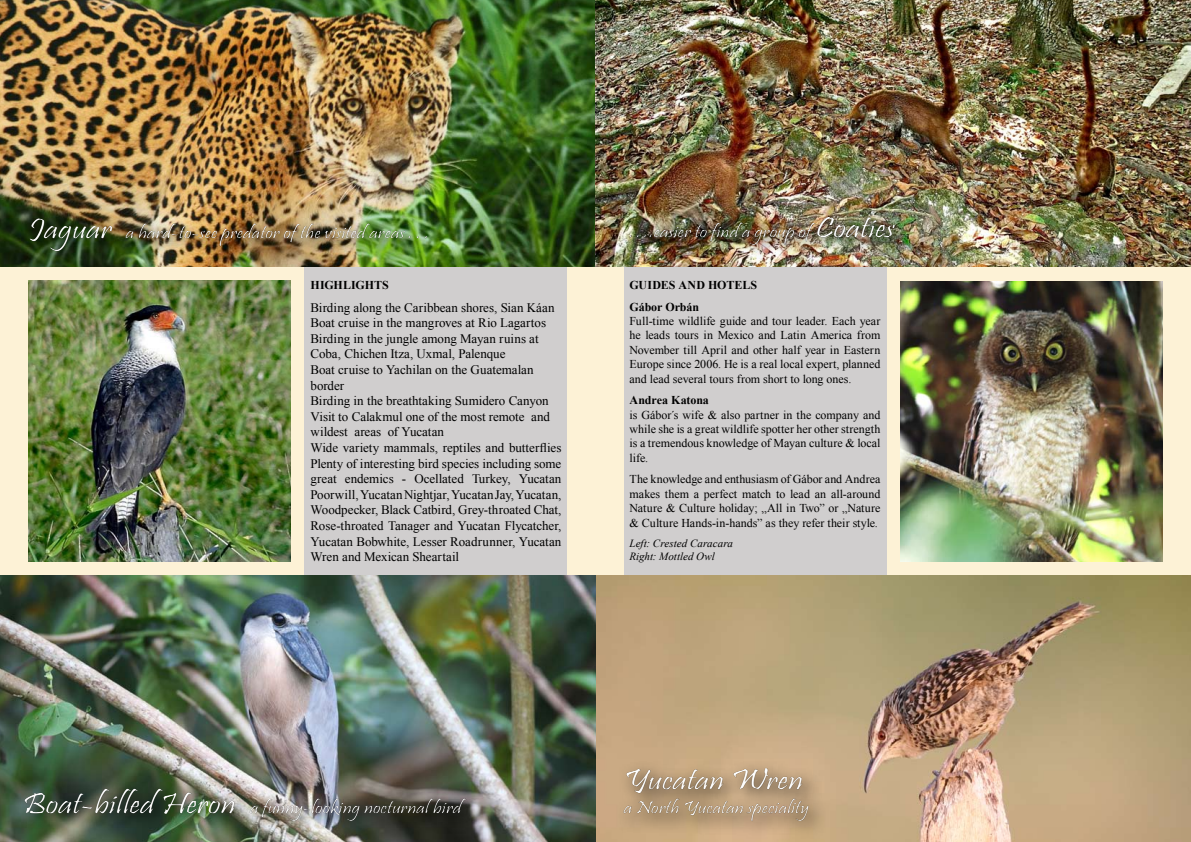
<style>
.page{position:relative;width:1191px;height:842px;background:#fff}
.page>*{position:absolute;margin:0;border:0;box-sizing:border-box;transform-origin:0 0}
.t1{font:30px "Pristina";color:#fff;scale:1.2 1}
.t2{font:18px "Pristina";color:#fff;scale:1.2 1}
.t3{font:13px/15.6px "Times New Roman";letter-spacing:-.005em;color:#000}
.t4{font:12px/14.4px "Times New Roman";color:#000;text-align:justify}
.t5{font:700 12px/21.6px "Times New Roman";letter-spacing:-.005em;color:#000}
.t6{font:italic 11px/13.2px "Times New Roman";color:#000}
.s1{font-size:30px}
</style>
<div class="page">
<div style="left:0;top:0;width:609px;height:842px;background:#fdf2d6"></div>
<div style="left:581px;top:0;width:610px;height:842px;background:#fdf2d6"></div>
<div style="left:305px;top:266px;width:262px;height:309px;background:#d0cece"></div>
<img style="left:28px;top:292px;width:263px;height:269px">
<div style="left:624px;top:266px;width:262px;height:309px;background:#d0cece"></div>
<img style="left:900px;top:281px;width:262px;height:280px">
<img style="left:0;top:575px;width:1191px;height:267px">
<img style="left:0;top:0;width:1191px;height:266px">
<img style="left:620px;top:208px;width:349px;height:81px">
<div style="left:614px;top:204px;width:319px;height:50px;background:#000;opacity:.94"></div>
<div style="left:21px;top:210px;width:475px;height:82px;background:#000;opacity:.97"></div>
<div style="left:12px;top:206px;width:446px;height:52px;background:#000;opacity:.75"></div>
<div style="left:16px;top:779px;width:506px;height:63px;background:#000;opacity:.97"></div>
<div style="left:7px;top:780px;width:477px;height:47px;background:#000;opacity:.75"></div>
<svg style="left:613px;top:757px;width:271px;height:85px;fill:#c9ac84"></svg>
<div style="left:608px;top:755px;width:233px;height:71px;background:#000;opacity:.75"></div>
<h2 class="t2" style="left:28px;top:223px;width:336px"><span class="s1">Jaguar</span> a hard-to-see predator of the visited areas . . .</h2>
<h2 class="t2" style="left:628px;top:221px;width:224px">….easier to find a group of <span class="s1">Coaties</span></h2>
<p class="t5" style="left:310px;top:274px;width:80px">HIGHLIGHTS</p>
<p class="t3" style="left:310px;top:299px;width:252px">Birding along the Caribbean shores, Sian Káan Boat cruise in the mangroves at Rio Lagartos Birding in the jungle among Mayan ruins at Coba, Chichen Itza, Uxmal, Palenque<br>Boat cruise to Yachilan on the Guatemalan border<br>Birding in the breathtaking Sumidero Canyon Visit to Calakmul one of the most remote and wildest areas of Yucatan<br>Wide variety mammals, reptiles and butterflies Plenty of interesting bird species including some great endemics - Ocellated Turkey, Yucatan Poorwill, Yucatan Nightjar, Yucatan Jay, Yucatan, Woodpecker, Black Catbird, Grey-throated Chat, Rose-throated Tanager and Yucatan Flycatcher, Yucatan Bobwhite, Lesser Roadrunner, Yucatan Wren and Mexican Sheartail</p>
<p class="t5" style="left:629px;top:274px;width:129px">GUIDES AND HOTELS<br>Gábor Orbán</p>
<p class="t4" style="left:629px;top:314px;width:252px">Full-time wildlife guide and tour leader. Each year he leads tours in Mexico and Latin America from November till April and other half year in Eastern Europe since 2006. He is a real local expert, planned and lead several tours from short to long ones.</p>
<p class="t5" style="left:629px;top:389px;width:81px">Andrea Katona</p>
<p class="t4" style="left:629px;top:407px;width:252px">is Gábor´s wife &amp; also partner in the company and while she is a great wildlife spotter her other strength is a tremendous knowledge of Mayan culture &amp; local life.</p>
<p class="t4" style="left:629px;top:472px;width:252px">The knowledge and enthusiasm of Gábor and Andrea makes them a perfect match to lead an all-around Nature &amp; Culture holiday; „All in Two” or „Nature &amp; Culture Hands-in-hands” as they refer their style.</p>
<p class="t6" style="left:629px;top:536px;width:105px">Left: Crested Caracara<br>Right: Mottled Owl</p>
<h2 class="t2" style="left:23px;top:797px;width:367px"><span class="s1">Boat-billed Heron</span> a funny-looking nocturnal bird</h2>
<h1 class="t1" style="left:624px;top:763px;width:151px">Yucatan Wren</h1>
<h2 class="t2" style="left:624px;top:797px;width:156px">a North Yucatan speciality</h2>
</div>
